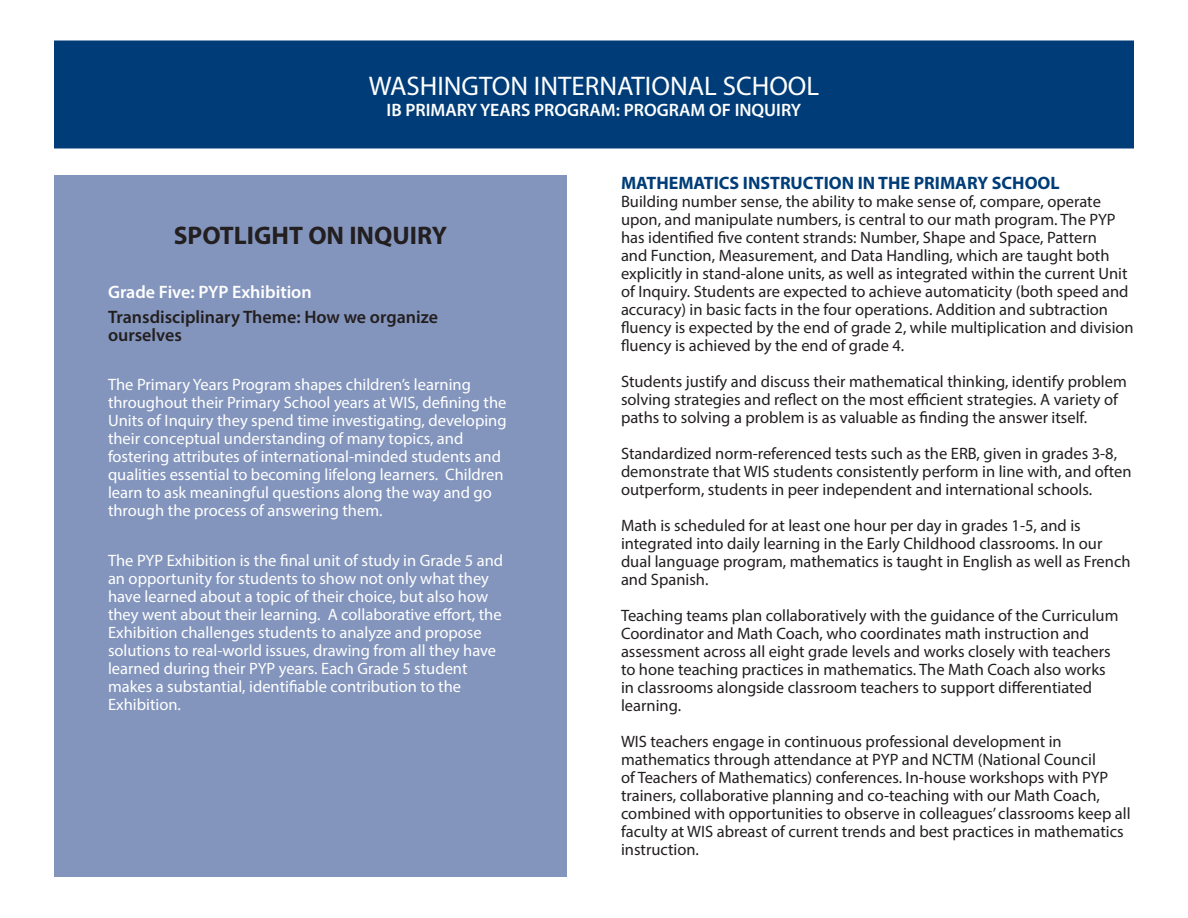
<style>
.page{position:relative;width:1188px;height:918px;background:#fff}
.page>*{position:absolute;margin:0;border:0;box-sizing:border-box;transform-origin:0 0}
.t1{font:27px "Myriad Pro";color:#fff}
.t2{font:700 25.5px "Myriad Pro";color:#231f20}
.t3{font:600 18px "Myriad Pro";color:#fff}
.t4{font:600 18px/18px "Myriad Pro";color:#231f20}
.t5{font:700 18px "Myriad Pro";color:#003d78}
.t6{font:16.5px/18px "Myriad Pro";color:#231f20}
.t7{font:16.5px/18px "Myriad Pro";color:#fff}
</style>
<div class="page">
<div style="left:54px;top:40px;width:1080px;height:108px;background:#003d78;border:2px solid #003d78"></div>
<div style="left:54px;top:176px;width:513px;height:702px;background:#8395bd"></div>
<h1 class="t1" style="left:369px;top:69px;width:452px">WASHINGTON INTERNATIONAL SCHOOL</h1>
<p class="t3" style="left:387px;top:99px;width:416px">IB PRIMARY YEARS PROGRAM: PROGRAM OF INQUIRY</p>
<h2 class="t2" style="left:174px;top:219px;width:275px">SPOTLIGHT ON INQUIRY</h2>
<p class="t3" style="left:108px;top:280px;width:205px">Grade Five: PYP Exhibition</p>
<p class="t4" style="left:108px;top:307px;width:332px">Transdisciplinary Theme: How we organize ourselves</p>
<p class="t7" style="left:108px;top:375px;width:400px">The Primary Years Program shapes children’s learning throughout their Primary School years at WIS, defining the Units of Inquiry they spend time investigating, developing their conceptual understanding of many topics, and fostering attributes of international-minded students and qualities essential to becoming lifelong learners. Children learn to ask meaningful questions along the way and go through the process of answering them.</p>
<p class="t7" style="left:108px;top:551px;width:397px">The PYP Exhibition is the final unit of study in Grade 5 and an opportunity for students to show not only what they have learned about a topic of their choice, but also how they went about their learning. A collaborative effort, the Exhibition challenges students to analyze and propose solutions to real-world issues, drawing from all they have learned during their PYP years. Each Grade 5 student makes a substantial, identifiable contribution to the Exhibition.</p>
<p class="t5" style="left:621px;top:171px;width:440px">MATHEMATICS INSTRUCTION IN THE PRIMARY SCHOOL</p>
<p class="t6" style="left:621px;top:192px;width:514px">Building number sense, the ability to make sense of, compare, operate upon, and manipulate numbers, is central to our math program. The PYP has identified five content strands: Number, Shape and Space, Pattern<br>and Function, Measurement, and Data Handling, which are taught both explicitly in stand-alone units, as well as integrated within the current Unit of Inquiry. Students are expected to achieve automaticity (both speed and accuracy) in basic facts in the four operations. Addition and subtraction fluency is expected by the end of grade 2, while multiplication and division fluency is achieved by the end of grade 4.</p>
<p class="t6" style="left:621px;top:372px;width:507px">Students justify and discuss their mathematical thinking, identify problem solving strategies and reflect on the most efficient strategies. A variety of paths to solving a problem is as valuable as finding the answer itself.</p>
<p class="t6" style="left:621px;top:444px;width:512px">Standardized norm-referenced tests such as the ERB, given in grades 3-8, demonstrate that WIS students consistently perform in line with, and often outperform, students in peer independent and international schools.</p>
<p class="t6" style="left:621px;top:516px;width:511px">Math is scheduled for at least one hour per day in grades 1-5, and is integrated into daily learning in the Early Childhood classrooms. In our dual language program, mathematics is taught in English as well as French and Spanish.</p>
<p class="t6" style="left:621px;top:606px;width:499px">Teaching teams plan collaboratively with the guidance of the Curriculum Coordinator and Math Coach, who coordinates math instruction and assessment across all eight grade levels and works closely with teachers to hone teaching practices in mathematics. The Math Coach also works in classrooms alongside classroom teachers to support differentiated learning.</p>
<p class="t6" style="left:621px;top:732px;width:511px">WIS teachers engage in continuous professional development in mathematics through attendance at PYP and NCTM (National Council<br>of Teachers of Mathematics) conferences. In-house workshops with PYP trainers, collaborative planning and co-teaching with our Math Coach, combined with opportunities to observe in colleagues’ classrooms keep all faculty at WIS abreast of current trends and best practices in mathematics instruction.</p>
</div>
